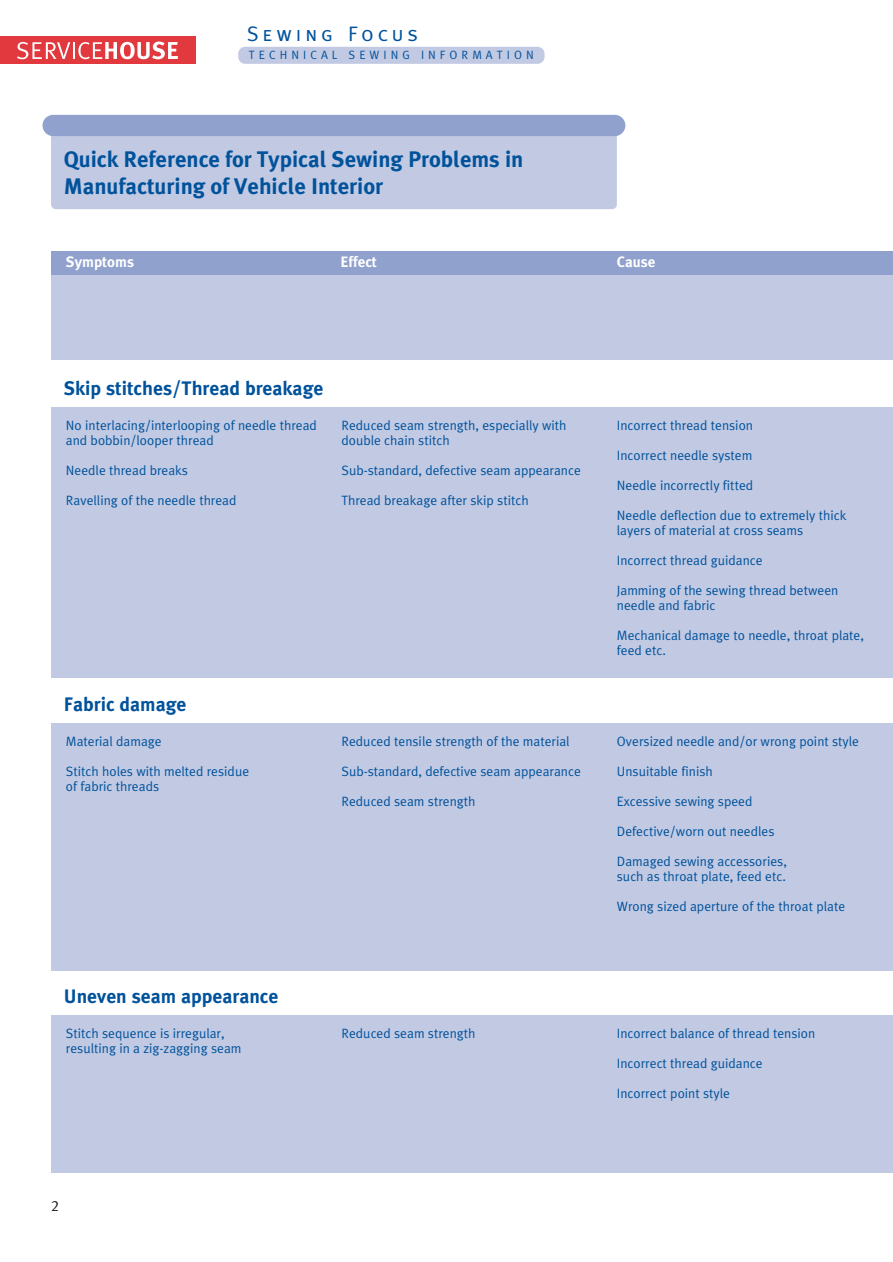
<style>
.page{position:relative;width:893px;height:1262px;background:#fff}
.page>*{position:absolute;margin:0;border:0;box-sizing:border-box;transform-origin:0 0}
.t1{font:700 22.5px/27px "Schmetz";color:#00529b}
.t2{font:21px "Meta Caps";letter-spacing:.185em;color:#00529b}
.t3{font:700 19.5px "Schmetz";color:#00529b}
.t4{font:700 15px "Schmetz";color:#fff}
.t5{font:15px "Schmetz Normal";color:#231f20}
.t6{font:13.5px/15px "Schmetz Normal";color:#00529b}
.t7{font:12px "Schmetz Normal";letter-spacing:.335em;color:#00529b}
</style>
<div class="page">
<div style="left:0;top:36px;width:196px;height:28px;background:#e1393e"></div>
<svg style="left:17px;top:42px;width:161px;height:17px"></svg>
<div style="left:238px;top:47px;width:306px;height:17px;background:#c1c9e3;border-radius:7px"></div>
<div style="left:51px;top:125px;width:566px;height:84px;background:#c1c9e3;border-radius:5px"></div>
<div style="left:43px;top:115px;width:582px;height:21px;background:#90a1cd;border-radius:11px"></div>
<div style="left:51px;top:274px;width:841px;height:86px;background:#c1c9e3"></div>
<div style="left:51px;top:251px;width:841px;height:23px;background:#90a1cd"></div>
<div style="left:51px;top:407px;width:841px;height:270px;background:#c1c9e3"></div>
<div style="left:51px;top:723px;width:841px;height:247px;background:#c1c9e3"></div>
<div style="left:51px;top:1015px;width:841px;height:157px;background:#c1c9e3"></div>
<h2 class="t2" style="left:247px;top:22px;width:172px">Sewing Focus</h2>
<p class="t7" style="left:249px;top:50px;width:286px">TECHNICAL SEWING INFORMATION</p>
<h1 class="t1" style="left:64px;top:147px;width:461px">Quick Reference for Typical Sewing Problems in<br>Manufacturing of Vehicle Interior</h1>
<p class="t4" style="left:66px;top:256px;width:70px">Symptoms</p>
<p class="t4" style="left:340px;top:256px;width:38px">Effect</p>
<p class="t4" style="left:617px;top:256px;width:40px">Cause</p>
<h3 class="t3" style="left:64px;top:381px;width:261px">Skip stitches/Thread breakage</h3>
<p class="t6" style="left:66px;top:419px;width:252px">No interlacing/interlooping of needle thread and bobbin/looper thread</p>
<p class="t6" style="left:66px;top:464px;width:124px">Needle thread breaks</p>
<p class="t6" style="left:66px;top:494px;width:172px">Ravelling of the needle thread</p>
<p class="t6" style="left:341px;top:419px;width:227px">Reduced seam strength, especially with double chain stitch</p>
<p class="t6" style="left:341px;top:464px;width:241px">Sub-standard, defective seam appearance</p>
<p class="t6" style="left:341px;top:494px;width:189px">Thread breakage after skip stitch</p>
<h3 class="t3" style="left:64px;top:696px;width:124px">Fabric damage</h3>
<p class="t6" style="left:66px;top:734px;width:97px">Material damage</p>
<p class="t6" style="left:66px;top:764px;width:185px">Stitch holes with melted residue of fabric threads</p>
<p class="t6" style="left:341px;top:734px;width:230px">Reduced tensile strength of the material</p>
<p class="t6" style="left:341px;top:764px;width:241px">Sub-standard, defective seam appearance</p>
<p class="t6" style="left:341px;top:794px;width:136px">Reduced seam strength</p>
<p class="t6" style="left:617px;top:419px;width:138px">Incorrect thread tension</p>
<p class="t6" style="left:617px;top:449px;width:137px">Incorrect needle system</p>
<p class="t6" style="left:617px;top:479px;width:138px">Needle incorrectly fitted</p>
<p class="t6" style="left:617px;top:509px;width:231px">Needle deflection due to extremely thick layers of material at cross seams</p>
<p class="t6" style="left:617px;top:554px;width:147px">Incorrect thread guidance</p>
<p class="t6" style="left:617px;top:584px;width:223px">Jamming of the sewing thread between needle and fabric</p>
<p class="t6" style="left:617px;top:629px;width:249px">Mechanical damage to needle, throat plate, feed etc.</p>
<p class="t6" style="left:617px;top:734px;width:244px">Oversized needle and/or wrong point style</p>
<p class="t6" style="left:617px;top:764px;width:97px">Unsuitable finish</p>
<p class="t6" style="left:617px;top:794px;width:137px">Excessive sewing speed</p>
<p class="t6" style="left:617px;top:824px;width:159px">Defective/worn out needles</p>
<p class="t6" style="left:617px;top:854px;width:172px">Damaged sewing accessories, such as throat plate, feed etc.</p>
<p class="t6" style="left:617px;top:899px;width:230px">Wrong sized aperture of the throat plate</p>
<h3 class="t3" style="left:64px;top:989px;width:216px">Uneven seam appearance</h3>
<p class="t6" style="left:66px;top:1027px;width:177px">Stitch sequence is irregular, resulting in a zig-zagging seam</p>
<p class="t6" style="left:341px;top:1027px;width:136px">Reduced seam strength</p>
<p class="t6" style="left:617px;top:1027px;width:200px">Incorrect balance of thread tension</p>
<p class="t6" style="left:617px;top:1057px;width:147px">Incorrect thread guidance</p>
<p class="t6" style="left:617px;top:1087px;width:115px">Incorrect point style</p>
<p class="t5" style="left:51px;top:1200px;width:10px">2</p>
</div>
